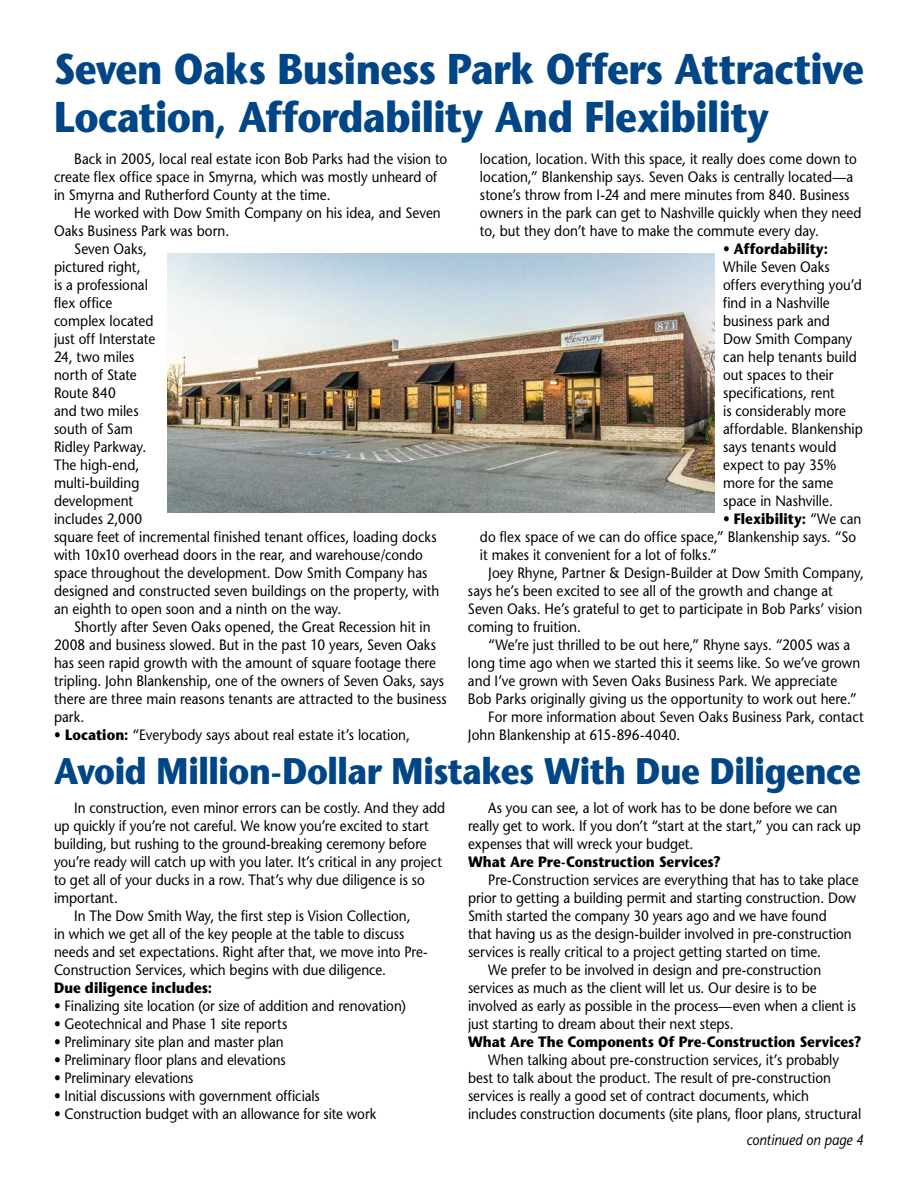
<style>
.page{position:relative;width:918px;height:1188px;background:#fff}
.page>*{position:absolute;margin:0;border:0;box-sizing:border-box;transform-origin:0 0}
.t1{font:700 42.9px/48px "Stone Sans Std";letter-spacing:-.015em;color:#004687;scale:.89 1}
.t2{font:700 36.9px "Stone Sans Std";letter-spacing:-.015em;color:#004687;scale:.89 1}
.t3{font:500 15px/18px "Stone Sans Std";color:#000;scale:.9 1}
.t4{font:700 15px "Stone Sans Std";color:#000;scale:.9 1}
.t5{font:italic 500 15px "Stone Sans Std";color:#000;scale:.9 1}
.s1{font-weight:700}
.s2{font-weight:500}
</style>
<div class="page">
<img style="left:167px;top:253px;width:548px;height:260px">
<h1 class="t1" style="left:54px;top:45px;width:912px">Seven Oaks Business Park Offers Attractive<br>Location, Affordability And Flexibility</h1>
<p class="t3" style="left:54px;top:150px;width:439px;text-indent:20px">Back in 2005, local real estate icon Bob Parks had the vision to create flex office space in Smyrna, which was mostly unheard of in Smyrna and Rutherford County at the time.</p>
<p class="t3" style="left:74px;top:204px;width:409px">He worked with Dow Smith Company on his idea, and Seven</p>
<p class="t3" style="left:54px;top:222px;width:196px">Oaks Business Park was born.</p>
<p class="t3" style="left:74px;top:240px;width:82px">Seven Oaks,</p>
<p class="t3" style="left:54px;top:258px;width:98px">pictured right,</p>
<p class="t3" style="left:54px;top:276px;width:106px">is a professional</p>
<p class="t3" style="left:54px;top:294px;width:66px">flex office</p>
<p class="t3" style="left:54px;top:312px;width:112px">complex located</p>
<p class="t3" style="left:54px;top:330px;width:114px">just off Interstate</p>
<p class="t3" style="left:54px;top:348px;width:91px">24, two miles</p>
<p class="t3" style="left:54px;top:366px;width:94px">north of State</p>
<p class="t3" style="left:54px;top:384px;width:70px">Route 840</p>
<p class="t3" style="left:54px;top:402px;width:96px">and two miles</p>
<p class="t3" style="left:54px;top:420px;width:89px">south of Sam</p>
<p class="t3" style="left:54px;top:438px;width:104px">Ridley Parkway.</p>
<p class="t3" style="left:54px;top:456px;width:96px">The high-end,</p>
<p class="t3" style="left:54px;top:474px;width:97px">multi-building</p>
<p class="t3" style="left:54px;top:492px;width:89px">development</p>
<p class="t3" style="left:54px;top:510px;width:99px">includes 2,000</p>
<p class="t3" style="left:54px;top:528px;width:427px">square feet of incremental finished tenant offices, loading docks</p>
<p class="t3" style="left:54px;top:546px;width:411px">with 10x10 overhead doors in the rear, and warehouse/condo</p>
<p class="t3" style="left:54px;top:564px;width:417px">space throughout the development. Dow Smith Company has</p>
<p class="t3" style="left:54px;top:582px;width:430px">designed and constructed seven buildings on the property, with</p>
<p class="t3" style="left:54px;top:600px;width:321px">an eighth to open soon and a ninth on the way.</p>
<p class="t3" style="left:74px;top:618px;width:397px">Shortly after Seven Oaks opened, the Great Recession hit in</p>
<p class="t3" style="left:54px;top:636px;width:426px">2008 and business slowed. But in the past 10 years, Seven Oaks</p>
<p class="t3" style="left:54px;top:654px;width:426px">has seen rapid growth with the amount of square footage there</p>
<p class="t3" style="left:54px;top:672px;width:435px">tripling. John Blankenship, one of the owners of Seven Oaks, says</p>
<p class="t3" style="left:54px;top:690px;width:438px">there are three main reasons tenants are attracted to the business</p>
<p class="t3" style="left:54px;top:708px;width:35px">park.</p>
<p class="t3" style="left:54px;top:726px;width:397px">• <span class="s1">Location:</span> “Everybody says about real estate it’s location,</p>
<p class="t3" style="left:480px;top:150px;width:425px">location, location. With this space, it really does come down to location,” Blankenship says. Seven Oaks is centrally located—a stone’s throw from I-24 and mere minutes from 840. Business owners in the park can get to Nashville quickly when they need to, but they don’t have to make the commute every day.</p>
<p class="t3" style="left:723px;top:240px;width:157px">• <span class="s1">Affordability:<br></span>While Seven Oaks offers everything you’d find in a Nashville business park and<br>Dow Smith Company can help tenants build out spaces to their specifications, rent<br>is considerably more affordable. Blankenship says tenants would expect to pay 35% more for the same space in Nashville.</p>
<p class="t4" style="left:723px;top:510px;width:155px"><span class="s2">•</span> Flexibility: <span class="s2">“We can</span></p>
<p class="t3" style="left:480px;top:528px;width:420px">do flex space of we can do office space,” Blankenship says. “So</p>
<p class="t3" style="left:480px;top:546px;width:265px">it makes it convenient for a lot of folks.”</p>
<p class="t3" style="left:488px;top:564px;width:419px">Joey Rhyne, Partner &amp; Design-Builder at Dow Smith Company,</p>
<p class="t3" style="left:468px;top:582px;width:407px">says he’s been excited to see all of the growth and change at</p>
<p class="t3" style="left:468px;top:600px;width:440px">Seven Oaks. He’s grateful to get to participate in Bob Parks’ vision</p>
<p class="t3" style="left:468px;top:618px;width:127px">coming to fruition.</p>
<p class="t3" style="left:488px;top:636px;width:404px">“We’re just thrilled to be out here,” Rhyne says. “2005 was a</p>
<p class="t3" style="left:468px;top:654px;width:438px">long time ago when we started this it seems like. So we’ve grown</p>
<p class="t3" style="left:468px;top:672px;width:412px">and I’ve grown with Seven Oaks Business Park. We appreciate</p>
<p class="t3" style="left:468px;top:690px;width:434px">Bob Parks originally giving us the opportunity to work out here.”</p>
<p class="t3" style="left:488px;top:708px;width:419px">For more information about Seven Oaks Business Park, contact</p>
<p class="t3" style="left:468px;top:726px;width:238px">John Blankenship at 615-896-4040.</p>
<h2 class="t2" style="left:54px;top:750px;width:908px">Avoid Million-Dollar Mistakes With Due Diligence</h2>
<p class="t3" style="left:74px;top:799px;width:414px">In construction, even minor errors can be costly. And they add</p>
<p class="t3" style="left:54px;top:817px;width:418px">up quickly if you’re not careful. We know you’re excited to start</p>
<p class="t3" style="left:54px;top:835px;width:416px">building, but rushing to the ground-breaking ceremony before</p>
<p class="t3" style="left:54px;top:853px;width:433px">you’re ready will catch up with you later. It’s critical in any project</p>
<p class="t3" style="left:54px;top:871px;width:413px">to get all of your ducks in a row. That’s why due diligence is so</p>
<p class="t3" style="left:54px;top:889px;width:73px">important.</p>
<p class="t3" style="left:74px;top:907px;width:375px">In The Dow Smith Way, the first step is Vision Collection,</p>
<p class="t3" style="left:54px;top:925px;width:391px">in which we get all of the key people at the table to discuss</p>
<p class="t3" style="left:54px;top:943px;width:417px">needs and set expectations. Right after that, we move into Pre-</p>
<p class="t3" style="left:54px;top:961px;width:370px">Construction Services, which begins with due diligence.</p>
<p class="t4" style="left:54px;top:979px;width:177px">Due diligence includes:</p>
<p class="t3" style="left:54px;top:997px;width:393px">• Finalizing site location (or size of addition and renovation)</p>
<p class="t3" style="left:54px;top:1015px;width:261px">• Geotechnical and Phase 1 site reports</p>
<p class="t3" style="left:54px;top:1033px;width:257px">• Preliminary site plan and master plan</p>
<p class="t3" style="left:54px;top:1051px;width:259px">• Preliminary floor plans and elevations</p>
<p class="t3" style="left:54px;top:1069px;width:156px">• Preliminary elevations</p>
<p class="t3" style="left:54px;top:1087px;width:297px">• Initial discussions with government officials</p>
<p class="t3" style="left:54px;top:1105px;width:360px">• Construction budget with an allowance for site work</p>
<p class="t3" style="left:468px;top:799px;width:438px;text-indent:20px">As you can see, a lot of work has to be done before we can really get to work. If you don’t “start at the start,” you can rack up expenses that will wreck your budget.</p>
<p class="t4" style="left:468px;top:853px;width:282px">What Are Pre-Construction Services?</p>
<p class="t3" style="left:488px;top:871px;width:413px">Pre-Construction services are everything that has to take place</p>
<p class="t3" style="left:468px;top:889px;width:433px">prior to getting a building permit and starting construction. Dow</p>
<p class="t3" style="left:468px;top:907px;width:400px">Smith started the company 30 years ago and we have found</p>
<p class="t3" style="left:468px;top:925px;width:428px">that having us as the design-builder involved in pre-construction</p>
<p class="t3" style="left:468px;top:943px;width:394px">services is really critical to a project getting started on time.</p>
<p class="t3" style="left:488px;top:961px;width:371px">We prefer to be involved in design and pre-construction</p>
<p class="t3" style="left:468px;top:979px;width:389px">services as much as the client will let us. Our desire is to be</p>
<p class="t3" style="left:468px;top:997px;width:433px">involved as early as possible in the process—even when a client is</p>
<p class="t3" style="left:468px;top:1015px;width:297px">just starting to dream about their next steps.</p>
<p class="t4" style="left:468px;top:1033px;width:439px">What Are The Components Of Pre-Construction Services?</p>
<p class="t3" style="left:468px;top:1051px;width:438px;text-indent:20px">When talking about pre-construction services, it’s probably best to talk about the product. The result of pre-construction services is really a good set of contract documents, which includes construction documents (site plans, floor plans, structural</p>
<p class="t5" style="left:747px;top:1131px;width:132px">continued on page 4</p>
</div>
